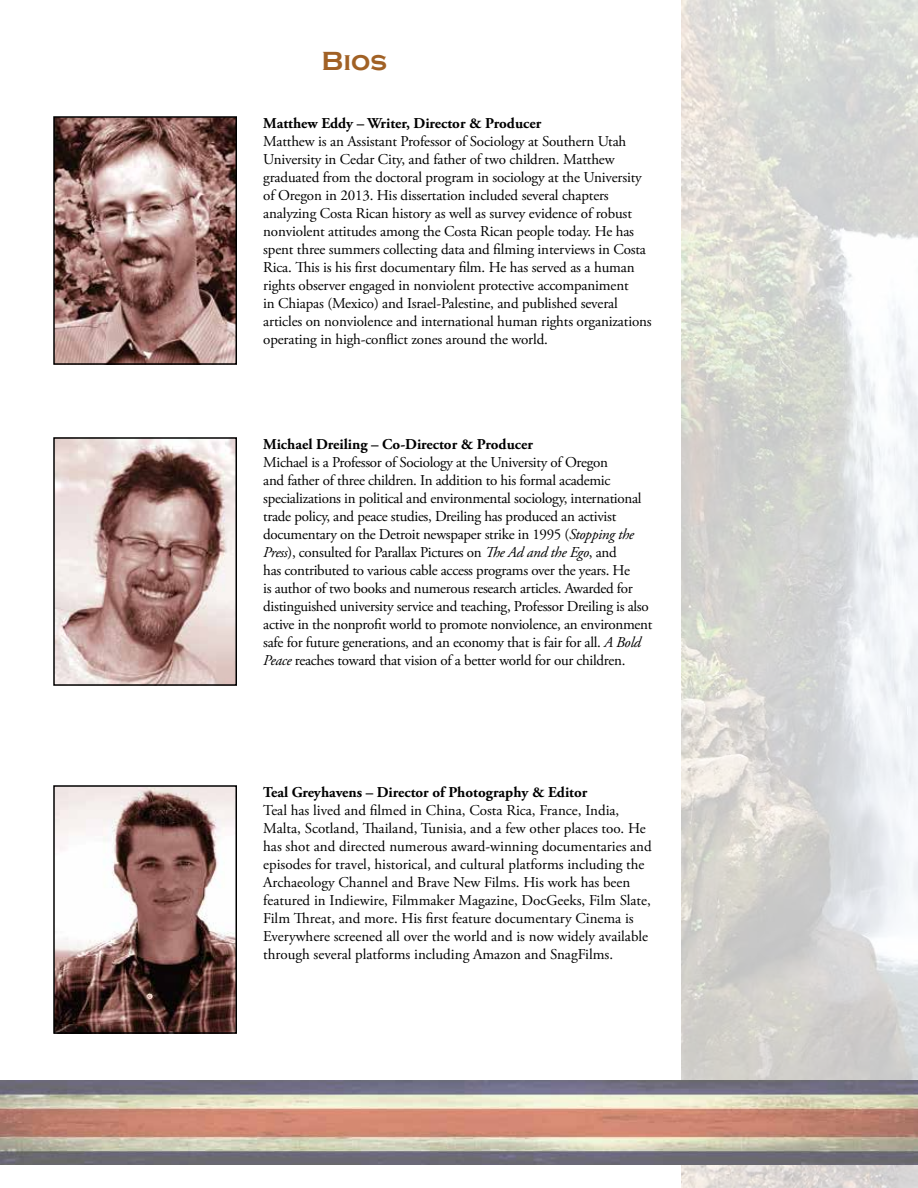
<style>
.page{position:relative;width:918px;height:1188px;background:#fff}
.page>*{position:absolute;margin:0;border:0;box-sizing:border-box;transform-origin:0 0}
.t1{font:700 27px "Copperplate Gothic";color:#a16125}
.t2{font:15px/18px "Adobe Garamond Pro";letter-spacing:-.01em;color:#000}
.t3{font:700 15px "Adobe Garamond Pro";color:#000}
.s1{font-style:italic}
</style>
<div class="page">
<img style="left:682px;top:0;width:236px;height:1188px">
<img style="left:56px;top:119px;width:178px;height:243px">
<div style="left:53px;top:116px;width:184px;height:249px;border:2px solid #000"></div>
<img style="left:56px;top:440px;width:178px;height:243px">
<div style="left:53px;top:437px;width:184px;height:249px;border:2px solid #000"></div>
<img style="left:56px;top:788px;width:178px;height:243px">
<div style="left:53px;top:785px;width:184px;height:249px;border:2px solid #000"></div>
<img style="left:0;top:1080px;width:918px;height:85px">
<h1 class="t1" style="left:322px;top:46px;width:67px">Bios</h1>
<p class="t3" style="left:263px;top:114px;width:280px">Matthew Eddy – Writer, Director &amp; Producer</p>
<p class="t2" style="left:263px;top:133px;width:390px">Matthew is an Assistant Professor of Sociology at Southern Utah University in Cedar City, and father of two children. Matthew graduated from the doctoral program in sociology at the University of Oregon in 2013. His dissertation included several chapters analyzing Costa Rican history as well as survey evidence of robust nonviolent attitudes among the Costa Rican people today. He has spent three summers collecting data and filming interviews in Costa Rica. This is his first documentary film. He has served as a human rights observer engaged in nonviolent protective accompaniment<br>in Chiapas (Mexico) and Israel-Palestine, and published several articles on nonviolence and international human rights organizations operating in high-conflict zones around the world.</p>
<p class="t3" style="left:263px;top:435px;width:271px">Michael Dreiling – Co-Director &amp; Producer</p>
<p class="t2" style="left:263px;top:454px;width:391px">Michael is a Professor of Sociology at the University of Oregon<br>and father of three children. In addition to his formal academic specializations in political and environmental sociology, international trade policy, and peace studies, Dreiling has produced an activist documentary on the Detroit newspaper strike in 1995 (<span class="s1">Stopping the Press</span>), consulted for Parallax Pictures on <span class="s1">The Ad and the Ego</span>, and<br>has contributed to various cable access programs over the years. He<br>is author of two books and numerous research articles. Awarded for distinguished university service and teaching, Professor Dreiling is also active in the nonprofit world to promote nonviolence, an environment safe for future generations, and an economy that is fair for all. <span class="s1">A Bold Peace</span> reaches toward that vision of a better world for our children.</p>
<p class="t3" style="left:263px;top:783px;width:326px">Teal Greyhavens – Director of Photography &amp; Editor</p>
<p class="t2" style="left:263px;top:802px;width:390px">Teal has lived and filmed in China, Costa Rica, France, India, Malta, Scotland, Thailand, Tunisia, and a few other places too. He has shot and directed numerous award-winning documentaries and episodes for travel, historical, and cultural platforms including the Archaeology Channel and Brave New Films. His work has been featured in Indiewire, Filmmaker Magazine, DocGeeks, Film Slate, Film Threat, and more. His first feature documentary Cinema is Everywhere screened all over the world and is now widely available through several platforms including Amazon and SnagFilms.</p>
</div>
